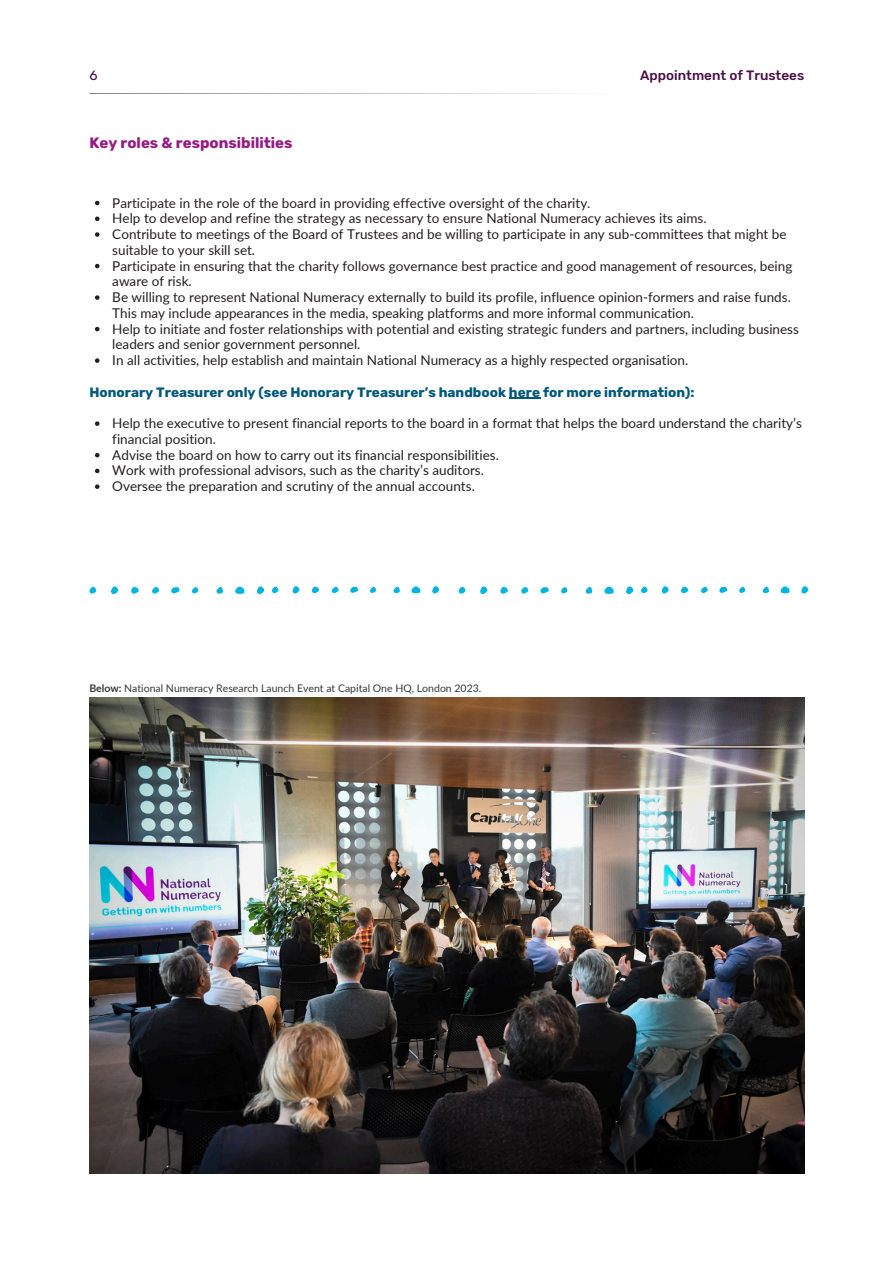
<style>
.page{position:relative;width:894px;height:1264px;background:#fff}
.page>*{position:absolute;margin:0;border:0;box-sizing:border-box;transform-origin:0 0}
.t1{font:700 15px "Rubik";color:#951c81}
.t2{font:13.5px/15.8px "Lato";color:#231f20}
.t3{font:700 13.5px "Rubik";color:#00597a}
.t4{font:500 13.5px "Rubik";color:#490e47}
.t5{font:13.5px "Rubik";color:#490e47}
.t6{font:10.5px "Lato";color:#333838}
.s1{font-weight:700}
</style>
<div class="page">
<svg style="left:89px;top:93px;width:488px;height:1px"></svg>
<img style="left:89px;top:697px;width:715px;height:476px">
<svg style="left:95px;top:201px;width:4px;height:4px"></svg>
<svg style="left:95px;top:216px;width:4px;height:5px"></svg>
<svg style="left:95px;top:232px;width:4px;height:5px"></svg>
<svg style="left:95px;top:264px;width:4px;height:4px"></svg>
<svg style="left:95px;top:295px;width:4px;height:5px"></svg>
<svg style="left:95px;top:327px;width:4px;height:4px"></svg>
<svg style="left:95px;top:358px;width:4px;height:5px"></svg>
<hr style="left:509px;top:398px;width:31px;height:1px;background:#00597a">
<svg style="left:95px;top:421px;width:4px;height:5px"></svg>
<svg style="left:95px;top:453px;width:4px;height:4px"></svg>
<svg style="left:95px;top:468px;width:4px;height:5px"></svg>
<svg style="left:95px;top:484px;width:4px;height:5px"></svg>
<svg style="left:235px;top:586px;width:9px;height:8px"></svg>
<svg style="left:171px;top:587px;width:8px;height:6px"></svg>
<svg style="left:111px;top:586px;width:7px;height:8px"></svg>
<svg style="left:131px;top:587px;width:8px;height:7px"></svg>
<svg style="left:152px;top:587px;width:7px;height:6px"></svg>
<svg style="left:89px;top:587px;width:7px;height:7px"></svg>
<svg style="left:216px;top:587px;width:7px;height:6px"></svg>
<svg style="left:192px;top:587px;width:6px;height:6px"></svg>
<svg style="left:257px;top:586px;width:7px;height:8px"></svg>
<svg style="left:411px;top:586px;width:9px;height:7px"></svg>
<svg style="left:350px;top:587px;width:8px;height:6px"></svg>
<svg style="left:292px;top:586px;width:7px;height:7px"></svg>
<svg style="left:312px;top:586px;width:7px;height:7px"></svg>
<svg style="left:332px;top:586px;width:6px;height:7px"></svg>
<svg style="left:272px;top:586px;width:6px;height:7px"></svg>
<svg style="left:393px;top:586px;width:7px;height:7px"></svg>
<svg style="left:370px;top:587px;width:6px;height:6px"></svg>
<svg style="left:432px;top:586px;width:7px;height:7px"></svg>
<svg style="left:604px;top:586px;width:9px;height:8px"></svg>
<svg style="left:540px;top:587px;width:8px;height:6px"></svg>
<svg style="left:480px;top:586px;width:7px;height:8px"></svg>
<svg style="left:500px;top:587px;width:8px;height:7px"></svg>
<svg style="left:521px;top:587px;width:7px;height:6px"></svg>
<svg style="left:458px;top:587px;width:7px;height:7px"></svg>
<svg style="left:585px;top:587px;width:7px;height:6px"></svg>
<svg style="left:561px;top:587px;width:6px;height:6px"></svg>
<svg style="left:626px;top:586px;width:7px;height:8px"></svg>
<svg style="left:780px;top:586px;width:9px;height:7px"></svg>
<svg style="left:719px;top:587px;width:8px;height:6px"></svg>
<svg style="left:661px;top:586px;width:7px;height:7px"></svg>
<svg style="left:681px;top:586px;width:7px;height:7px"></svg>
<svg style="left:701px;top:586px;width:6px;height:7px"></svg>
<svg style="left:641px;top:586px;width:6px;height:7px"></svg>
<svg style="left:762px;top:586px;width:6px;height:7px"></svg>
<svg style="left:739px;top:587px;width:6px;height:6px"></svg>
<svg style="left:801px;top:586px;width:7px;height:7px"></svg>
<h2 class="t5" style="left:89px;top:68px;width:10px">6</h2>
<h1 class="t4" style="left:640px;top:68px;width:165px">Appointment of Trustees</h1>
<p class="t1" style="left:89px;top:134px;width:205px">Key roles &amp; responsibilities</p>
<p class="t2" style="left:112px;top:194px;width:479px">Participate in the role of the board in providing effective oversight of the charity.</p>
<p class="t2" style="left:112px;top:210px;width:595px">Help to develop and refine the strategy as necessary to ensure National Numeracy achieves its aims.</p>
<p class="t2" style="left:112px;top:226px;width:675px">Contribute to meetings of the Board of Trustees and be willing to participate in any sub-committees that might be suitable to your skill set.</p>
<p class="t2" style="left:112px;top:257px;width:681px">Participate in ensuring that the charity follows governance best practice and good management of resources, being aware of risk.</p>
<p class="t2" style="left:112px;top:289px;width:679px">Be willing to represent National Numeracy externally to build its profile, influence opinion-formers and raise funds.<br>This may include appearances in the media, speaking platforms and more informal communication.</p>
<p class="t2" style="left:112px;top:320px;width:688px">Help to initiate and foster relationships with potential and existing strategic funders and partners, including business leaders and senior government personnel.</p>
<h2 class="t2" style="left:112px;top:352px;width:577px">In all activities, help establish and maintain National Numeracy as a highly respected organisation.</h2>
<p class="t3" style="left:89px;top:384px;width:606px">Honorary Treasurer only (see Honorary Treasurer’s handbook here for more information):</p>
<p class="t2" style="left:112px;top:415px;width:691px">Help the executive to present financial reports to the board in a format that helps the board understand the charity’s financial position.</p>
<p class="t2" style="left:112px;top:446px;width:388px">Advise the board on how to carry out its financial responsibilities.</p>
<p class="t2" style="left:112px;top:462px;width:373px">Work with professional advisors, such as the charity’s auditors.</p>
<p class="t2" style="left:112px;top:478px;width:364px">Oversee the preparation and scrutiny of the annual accounts.</p>
<p class="t6" style="left:89px;top:681px;width:393px"><span class="s1">Below:</span> National Numeracy Research Launch Event at Capital One HQ, London 2023.</p>
</div>
